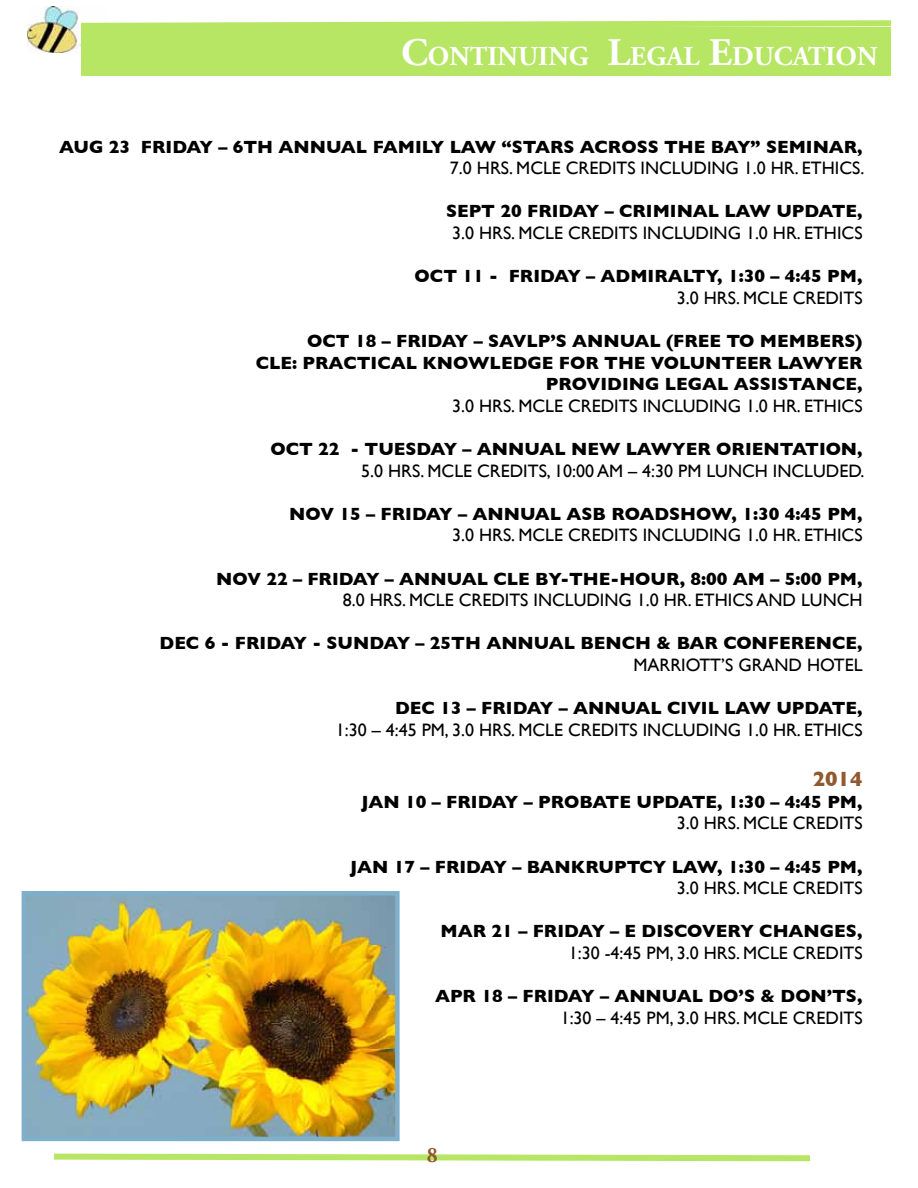
<style>
.page{position:relative;width:918px;height:1188px;background:#fff}
.page>*{position:absolute;margin:0;border:0;box-sizing:border-box;transform-origin:0 0}
.t1{font:700 27.3px "Adobe Garamond Pro";color:#fff}
.t2{font:700 22.05px "Adobe Garamond Pro";color:#91592f;scale:.95 1}
.t3{font:700 21px "Gill Sans";color:#91592f}
.t4{font:700 18px/21.6px "Gill Sans";color:#000;text-align:right}
.t5{font:18px "Gill Sans";color:#000}
.t6{font:700 18px "Gill Sans";letter-spacing:-.03em;color:#000}
.s1{font-size:39px}
</style>
<div class="page">
<img style="left:27px;top:7px;width:54px;height:46px">
<svg style="left:54px;top:1153px;width:756px;height:9px"></svg>
<svg style="left:75px;top:17px;width:816px;height:15px"></svg>
<div style="left:81px;top:27px;width:810px;height:49px;background:#b6e663"></div>
<img style="left:27px;top:896px;width:368px;height:240px">
<div style="left:22px;top:891px;width:378px;height:250px;border:4px solid #80afcb"></div>
<h1 class="t1" style="left:401px;top:41px;width:478px"><span class="s1">C</span>ONTINUING <span class="s1">L</span>EGAL <span class="s1">E</span>DUCATION</h1>
<p class="t4" style="left:59px;top:136px;width:236px">AUG 23 FRIDAY – 6TH ANNUA</p>
<p class="t6" style="left:356px;top:136px;width:169px">L FAMI LY LAW “STARS</p>
<p class="t4" style="left:580px;top:136px;width:42px">ACROSS</p>
<p class="t4" style="left:664px;top:136px;width:15px">THE</p>
<p class="t4" style="left:711px;top:136px;width:153px">BAY” SEM INAR,</p>
<p class="t5" style="left:450px;top:158px;width:416px">7.0 HRS. MCLE CREDITS INCLUDING 1.0 HR. ETHICS.</p>
<p class="t4" style="left:446px;top:201px;width:237px">SEPT 20 FRIDAY – CRI MINA</p>
<p class="t4" style="left:708px;top:201px;width:83px">L LAW UPDATE</p>
<p class="t4" style="left:857px;top:201px;width:7px">,</p>
<p class="t5" style="left:452px;top:222px;width:412px">3.0 HRS. MCLE CREDITS INCLUDING 1.0 HR. ETHICS</p>
<p class="t4" style="left:415px;top:265px;width:246px">OCT 11 - FRIDAY – ADMIRA</p>
<p class="t4" style="left:683px;top:265px;width:181px">LTY, 1:30 – 4:45 PM,</p>
<p class="t5" style="left:677px;top:287px;width:187px">3.0 HRS. MCLE CREDITS</p>
<p class="t4" style="left:307px;top:330px;width:282px">OCT 18 – FRIDAY – SAVLP’S ANNUA</p>
<p class="t4" style="left:256px;top:330px;width:608px">L (FREE TO MEMBERS)<br>CLE: PRACTICAL KNOWLEDGE FOR THE VOLUNTEER LAWYER<br>PROVIDING LEGAL ASSISTANCE,</p>
<p class="t5" style="left:452px;top:395px;width:412px">3.0 HRS. MCLE CREDITS INCLUDING 1.0 HR. ETHICS</p>
<p class="t4" style="left:270px;top:438px;width:224px">OCT 22 - TUESDAY – ANNUA</p>
<p class="t4" style="left:554px;top:438px;width:132px">L NE W LAWYER</p>
<p class="t4" style="left:716px;top:438px;width:14px">ORIENTATION</p>
<p class="t4" style="left:857px;top:438px;width:7px">,</p>
<p class="t5" style="left:361px;top:460px;width:505px">5.0 HRS. MCLE CREDITS, 10:00 AM – 4:30 PM LUNCH INCLUDED.</p>
<p class="t4" style="left:289px;top:503px;width:200px">NOV 15 – FRIDAY – ANNUA</p>
<p class="t4" style="left:550px;top:503px;width:77px">L AS B ROADSHO</p>
<p class="t4" style="left:711px;top:503px;width:153px">W, 1:30 4:45 PM,</p>
<p class="t5" style="left:452px;top:525px;width:412px">3.0 HRS. MCLE CREDITS INCLUDING 1.0 HR. ETHICS</p>
<p class="t4" style="left:216px;top:568px;width:200px">N OV 22 – FRIDAY – ANNUA</p>
<p class="t4" style="left:477px;top:568px;width:387px">L CLE BY-THE-HOUR, 8:00 AM – 5:00 PM,</p>
<p class="t5" style="left:343px;top:590px;width:521px">8.0 HRS. MCLE CREDITS INCLUDING 1.0 HR. ETHICS AND LUNCH</p>
<p class="t4" style="left:160px;top:633px;width:344px">DEC 6 - FRIDAY - SUNDAY – 25TH ANNUA</p>
<p class="t4" style="left:564px;top:633px;width:229px">L BENCH &amp; BAR CON FEREN</p>
<p class="t4" style="left:832px;top:633px;width:32px">CE,</p>
<p class="t5" style="left:634px;top:654px;width:221px">MARRIOTT’S GRAND HOTEL</p>
<p class="t4" style="left:395px;top:697px;width:195px">DEC 13 – FRIDAY – ANNUA</p>
<p class="t4" style="left:651px;top:697px;width:140px">L CIVI L LAW UPDATE</p>
<p class="t4" style="left:857px;top:697px;width:7px">,</p>
<p class="t5" style="left:336px;top:719px;width:528px">1:30 – 4:45 PM, 3.0 HRS. MCLE CREDITS INCLUDING 1.0 HR. ETHICS</p>
<p class="t3" style="left:813px;top:767px;width:51px">2014</p>
<p class="t4" style="left:362px;top:791px;width:191px">JAN 10 – FRIDAY – PRO</p>
<p class="t4" style="left:579px;top:791px;width:27px">BATE</p>
<p class="t4" style="left:636px;top:791px;width:15px">UPDATE</p>
<p class="t4" style="left:717px;top:791px;width:147px">, 1:30 – 4:45 PM,</p>
<p class="t5" style="left:677px;top:813px;width:187px">3.0 HRS. MCLE CREDITS</p>
<p class="t4" style="left:350px;top:856px;width:250px">JAN 17 – FRIDAY – BAN KRUPT</p>
<p class="t4" style="left:640px;top:856px;width:225px">CY LAW, 1:30 – 4:45 PM ,</p>
<p class="t5" style="left:677px;top:878px;width:187px">3.0 HRS. MCLE CREDITS</p>
<p class="t4" style="left:441px;top:921px;width:212px">MAR 21 – FRIDAY – E DIS</p>
<p class="t4" style="left:674px;top:921px;width:55px">COVERY</p>
<p class="t4" style="left:759px;top:921px;width:28px">CHANGES</p>
<p class="t4" style="left:857px;top:921px;width:7px">,</p>
<p class="t5" style="left:569px;top:942px;width:295px">1:30 -4:45 PM, 3.0 HRS. MCLE CREDITS</p>
<p class="t4" style="left:435px;top:985px;width:196px">APR 18 – FRIDAY – ANNUA</p>
<p class="t4" style="left:692px;top:985px;width:105px">L DO’S &amp; DON</p>
<p class="t4" style="left:827px;top:985px;width:37px">’TS,</p>
<p class="t5" style="left:561px;top:1007px;width:303px">1:30 – 4:45 PM, 3.0 HRS. MCLE CREDITS</p>
<p class="t2" style="left:427px;top:1142px;width:13px">8</p>
</div>
